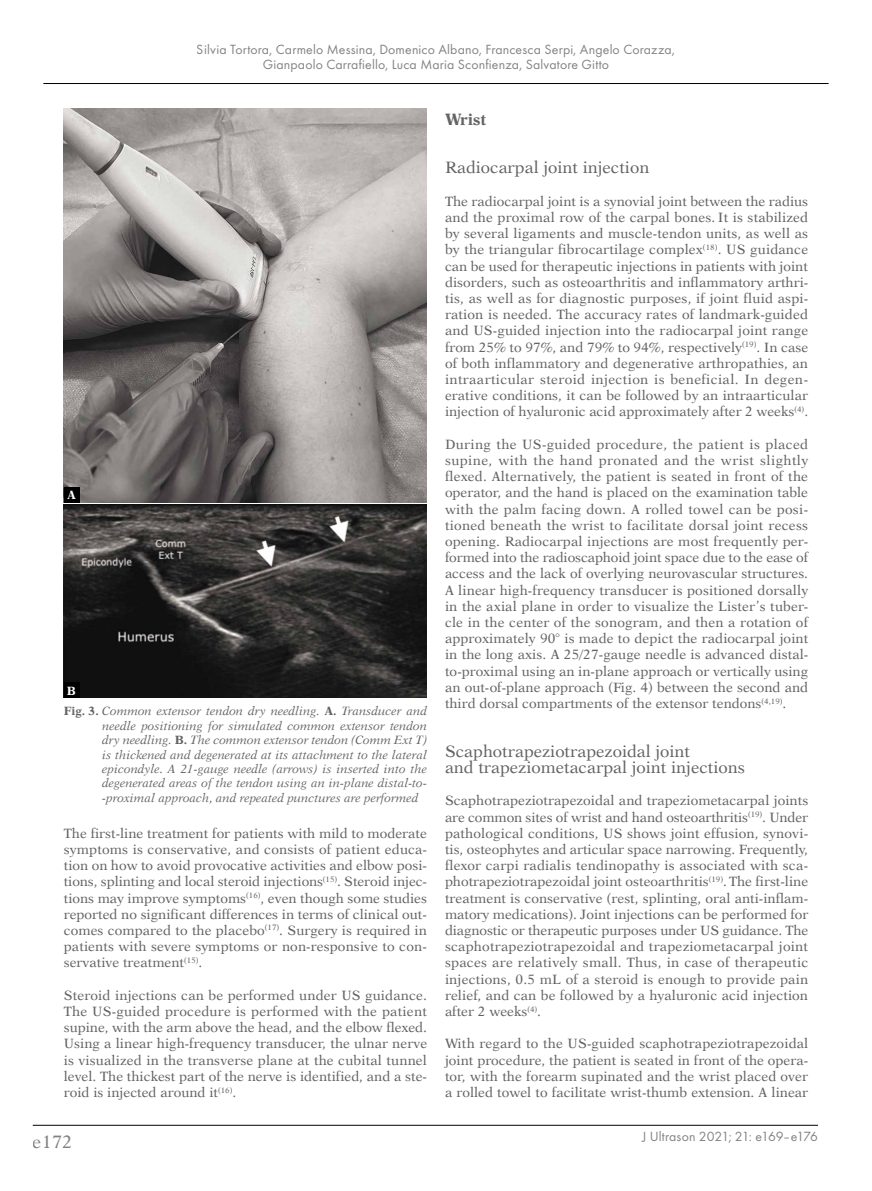
<style>
.page{position:relative;width:872px;height:1191px;background:#fff}
.page>*{position:absolute;margin:0;border:0;box-sizing:border-box;transform-origin:0 0}
.t1{font:18px "Dutch 823 EU Normal";color:#636363}
._2st_Srodtytul_PL_An{font:16.5px/16.2px "Dutch 823 EU Normal";color:#636363}
._1st_Srodtytul_PL_An{font:16.5px "Dutch 823 EU Bold";color:#636363}
.t2{font:13.8px/14.4px "Futura TCE";letter-spacing:.01em;color:#636363;text-align:center}
.BANG_-_Body_Ang{font:13.5px/16.2px "Dutch 823 EU Normal";color:#636363;text-align:justify}
.Normalny{font:12px/14.4px "Dutch 823 EU Italic";color:#636363;text-align:justify}
.Normalny-2{font:12px "Dutch 823 EU Bold";color:#fff}
.s1{font-family:"Dutch 823 EU Bold"}
</style>
<div class="page">
<hr style="left:33px;top:1125px;width:785px;height:1px;background:#000">
<hr style="left:43px;top:83px;width:785px;height:1px;background:#000">
<img style="left:64px;top:108px;width:363px;height:394px">
<div style="left:64px;top:487px;width:15px;height:15px;background:#000"></div>
<img style="left:64px;top:504px;width:363px;height:194px">
<div style="left:64px;top:682px;width:15px;height:16px;background:#000"></div>
<p class="t2" style="left:197px;top:42px;width:479px">Silvia Tortora, Carmelo Messina, Domenico Albano, Francesca Serpi, Angelo Corazza,<br>Gianpaolo Carrafiello, Luca Maria Sconfienza, Salvatore Gitto</p>
<p class="Normalny-2" style="left:67px;top:487px;width:10px">A</p>
<p class="Normalny-2" style="left:67px;top:683px;width:11px">B</p>
<p class="Normalny" style="left:102px;top:704px;width:326px;text-indent:-38px"><span class="s1">Fig. 3.</span> Common extensor tendon dry needling. <span class="s1">A.</span> Transducer and needle positioning for simulated common extensor tendon dry needling. <span class="s1">B.</span> The common extensor tendon (Comm Ext T) is thickened and degenerated at its attachment to the lateral epicondyle. A 21-gauge needle (arrows) is inserted into the degenerated areas of the tendon using an in-plane distal-to--proximal approach, and repeated punctures are performed</p>
<p class="BANG_-_Body_Ang" style="left:64px;top:825px;width:365px">The first-line treatment for patients with mild to moderate symptoms is conservative, and consists of patient educa&shy;tion on how to avoid provocative activities and elbow posi&shy;tions, splinting and local steroid injections<sup>(15)</sup>. Steroid injec&shy;tions may improve symptoms<sup>(16)</sup>, even though some studies reported no significant differences in terms of clinical out&shy;comes compared to the placebo<sup>(17)</sup>. Surgery is required in patients with severe symptoms or non-responsive to con&shy;servative treatment<sup>(15)</sup>.</p>
<p class="BANG_-_Body_Ang" style="left:64px;top:987px;width:365px">Steroid injections can be performed under US guidance.<br>The US-guided procedure is performed with the patient supine, with the arm above the head, and the elbow flexed.<br>Using a linear high-frequency transducer, the ulnar nerve is visualized in the transverse plane at the cubital tunnel level. The thickest part of the nerve is identified, and a ste&shy;roid is injected around it<sup>(16)</sup>.</p>
<p class="_1st_Srodtytul_PL_An" style="left:445px;top:109px;width:43px">Wrist</p>
<p class="_2st_Srodtytul_PL_An" style="left:445px;top:160px;width:206px">Radiocarpal joint injection</p>
<p class="BANG_-_Body_Ang" style="left:445px;top:193px;width:365px">The radiocarpal joint is a synovial joint between the radius and the proximal row of the carpal bones. It is stabilized by several ligaments and muscle-tendon units, as well as by the triangular fibrocartilage complex<sup>(18)</sup>. US guidance can be used for therapeutic injections in patients with joint disorders, such as osteoarthritis and inflammatory arthri&shy;tis, as well as for diagnostic purposes, if joint fluid aspi&shy;ration is needed. The accuracy rates of landmark-guided and US-guided injection into the radiocarpal joint range from 25% to 97%, and 79% to 94%, respectively<sup>(19)</sup>. In case of both inflammatory and degenerative arthropathies, an intraarticular steroid injection is beneficial. In degen&shy;erative conditions, it can be followed by an intraarticular injection of hyaluronic acid approximately after 2 weeks<sup>(4)</sup>.</p>
<p class="BANG_-_Body_Ang" style="left:445px;top:436px;width:365px">During the US-guided procedure, the patient is placed supine, with the hand pronated and the wrist slightly flexed. Alternatively, the patient is seated in front of the operator, and the hand is placed on the examination table with the palm facing down. A rolled towel can be posi&shy;tioned beneath the wrist to facilitate dorsal joint recess opening. Radiocarpal injections are most frequently per&shy;formed into the radioscaphoid joint space due to the ease of access and the lack of overlying neurovascular structures.<br>A linear high-frequency transducer is positioned dorsally in the axial plane in order to visualize the Lister’s tuber&shy;cle in the center of the sonogram, and then a rotation of approximately 90° is made to depict the radiocarpal joint in the long axis. A 25/27-gauge needle is advanced distal&shy;to-proximal using an in-plane approach or vertically using an out-of-plane approach (Fig. 4) between the second and third dorsal compartments of the extensor tendons<sup>(4,19)</sup>.</p>
<p class="_2st_Srodtytul_PL_An" style="left:445px;top:743px;width:301px">Scaphotrapeziotrapezoidal joint<br>and trapeziometacarpal joint injections</p>
<p class="BANG_-_Body_Ang" style="left:445px;top:792px;width:365px">Scaphotrapeziotrapezoidal and trapeziometacarpal joints are common sites of wrist and hand osteoarthritis<sup>(19)</sup>. Under pathological conditions, US shows joint effusion, synovi&shy;tis, osteophytes and articular space narrowing. Frequently, flexor carpi radialis tendinopathy is associated with sca&shy;photrapeziotrapezoidal joint osteoarthritis<sup>(19)</sup>.The first-line treatment is conservative (rest, splinting, oral anti-inflam&shy;matory medications). Joint injections can be performed for diagnostic or therapeutic purposes under US guidance. The scaphotrapeziotrapezoidal and trapeziometacarpal joint spaces are relatively small. Thus, in case of therapeutic injections, 0.5 mL of a steroid is enough to provide pain relief, and can be followed by a hyaluronic acid injection after 2 weeks<sup>(4)</sup>.</p>
<p class="BANG_-_Body_Ang" style="left:445px;top:1035px;width:365px">With regard to the US-guided scaphotrapeziotrapezoidal joint procedure, the patient is seated in front of the opera&shy;tor, with the forearm supinated and the wrist placed over a rolled towel to facilitate wrist-thumb extension. A linear</p>
<h1 class="t1" style="left:33px;top:1131px;width:41px">e172</h1>
<p class="t2" style="left:642px;top:1128px;width:177px">J Ultrason 2021; 21: e169–e176</p>
</div>
